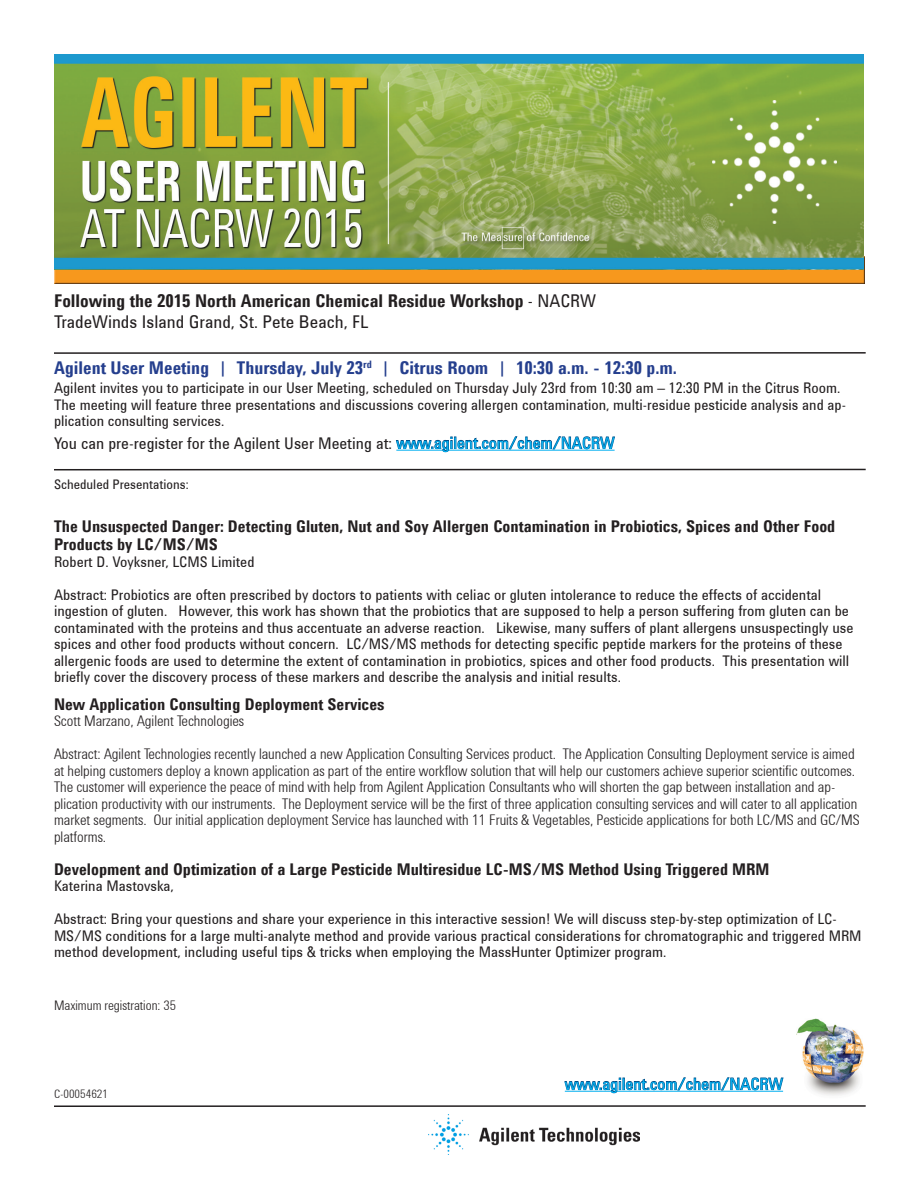
<style>
.page{position:relative;width:918px;height:1188px;background:#fff}
.page>*{position:absolute;margin:0;border:0;box-sizing:border-box;transform-origin:0 0}
.t1{font:700 18px "Agilent Cond TT";color:#253f8e}
.t2{font:700 18px "Agilent Cond TT";color:#231f20}
.t3{font:18px "Agilent Cond TT";color:#231f20}
.t4{font:700 16.5px/18.6px "Agilent Cond TT";color:#231f20}
.t5{font:16.5px "Agilent Cond TT";color:#231f20}
.t6{font:16.5px "Agilent Cond TT";color:#00aeef}
.t7{font:15px/16.5px "Agilent Cond TT";color:#231f20}
.t8{font:300 15px/16.5px "Agilent Cond TT";color:#231f20}
.t9{font:13.5px "Agilent Cond TT";color:#231f20}
.t10{font:300 13.5px "Agilent Cond TT";color:#231f20}
.t11{font:300 12px "Agilent Cond TT";color:#231f20}
.s1{font-weight:400}
.s2{color:#00aeef}
</style>
<div class="page">
<img style="left:429px;top:1114px;width:210px;height:41px">
<hr style="left:54px;top:352px;width:812px;height:2px;background:#231f20">
<img style="left:797px;top:1018px;width:67px;height:78px">
<hr style="left:54px;top:1105px;width:812px;height:2px;background:#231f20">
<hr style="left:54px;top:469px;width:812px;height:1px;background:#231f20">
<svg style="left:396px;top:436px;width:219px;height:17px"></svg>
<img style="left:55px;top:256px;width:810px;height:28px">
<svg style="left:564px;top:1077px;width:220px;height:17px"></svg>
<img style="left:54px;top:54px;width:810px;height:216px">
<p class="t2" style="left:54px;top:287px;width:544px">Following the 2015 North American Chemical Residue Workshop <span class="s1">- NACRW</span></p>
<p class="t3" style="left:54px;top:308px;width:316px">TradeWinds Island Grand, St. Pete Beach, FL</p>
<p class="t1" style="left:54px;top:354px;width:625px">Agilent User Meeting | Thursday, July 23<sup>rd</sup> | Citrus Room | 10:30 a.m. - 12:30 p.m.</p>
<p class="t7" style="left:54px;top:379px;width:794px">Agilent invites you to participate in our User Meeting, scheduled on Thursday July 23rd from 10:30 am – 12:30 PM in the Citrus Room.<br>The meeting will feature three presentations and discussions covering allergen contamination, multi-residue pesticide analysis and ap&shy;plication consulting services.</p>
<p class="t5" style="left:54px;top:430px;width:562px">You can pre-register for the Agilent User Meeting at: <span class="s2">www.agilent.com/chem/NACRW</span></p>
<p class="t9" style="left:54px;top:474px;width:136px">Scheduled Presentations:</p>
<p class="t4" style="left:54px;top:516px;width:783px">The Unsuspected Danger: Detecting Gluten, Nut and Soy Allergen Contamination in Probiotics, Spices and Other Food<br>Products by LC/MS/MS</p>
<p class="t7" style="left:54px;top:553px;width:202px">Robert D. Voyksner, LCMS Limited</p>
<p class="t7" style="left:54px;top:586px;width:801px">Abstract: Probiotics are often prescribed by doctors to patients with celiac or gluten intolerance to reduce the effects of accidental ingestion of gluten. However, this work has shown that the probiotics that are supposed to help a person suffering from gluten can be contaminated with the proteins and thus accentuate an adverse reaction. Likewise, many suffers of plant allergens unsuspectingly use spices and other food products without concern. LC/MS/MS methods for detecting specific peptide markers for the proteins of these allergenic foods are used to determine the extent of contamination in probiotics, spices and other food products. This presentation will briefly cover the discovery process of these markers and describe the analysis and initial results.</p>
<p class="t4" style="left:54px;top:694px;width:332px">New Application Consulting Deployment Services</p>
<p class="t8" style="left:54px;top:712px;width:192px">Scott Marzano, Agilent Technologies</p>
<p class="t8" style="left:54px;top:745px;width:807px">Abstract: Agilent Technologies recently launched a new Application Consulting Services product. The Application Consulting Deployment service is aimed at helping customers deploy a known application as part of the entire workflow solution that will help our customers achieve superior scientific outcomes.<br>The customer will experience the peace of mind with help from Agilent Application Consultants who will shorten the gap between installation and ap&shy;plication productivity with our instruments. The Deployment service will be the first of three application consulting services and will cater to all application market segments. Our initial application deployment Service has launched with 11 Fruits &amp; Vegetables, Pesticide applications for both LC/MS and GC/MS platforms.</p>
<p class="t4" style="left:54px;top:859px;width:717px">Development and Optimization of a Large Pesticide Multiresidue LC-MS/MS Method Using Triggered MRM</p>
<p class="t7" style="left:54px;top:877px;width:121px">Katerina Mastovska,</p>
<p class="t7" style="left:54px;top:910px;width:809px">Abstract: Bring your questions and share your experience in this interactive session! We will discuss step-by-step optimization of LC-<br>MS/MS conditions for a large multi-analyte method and provide various practical considerations for chromatographic and triggered MRM method development, including useful tips &amp; tricks when employing the MassHunter Optimizer program.</p>
<p class="t10" style="left:54px;top:995px;width:123px">Maximum registration: 35</p>
<p class="t11" style="left:54px;top:1085px;width:56px">C-00054621</p>
<p class="t6" style="left:565px;top:1071px;width:220px">www.agilent.com/chem/NACRW</p>
</div>
